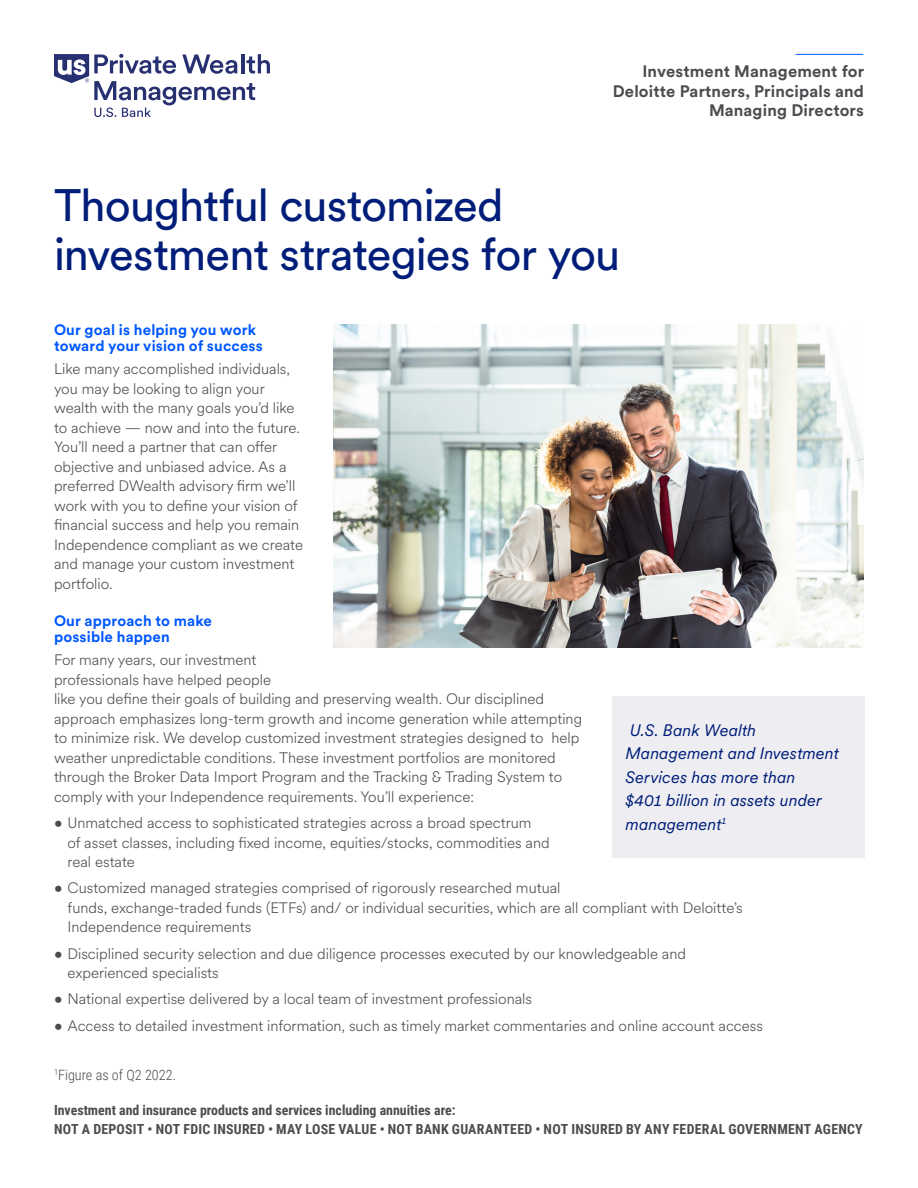
<style>
.page{position:relative;width:918px;height:1188px;background:#fff}
.page>*{position:absolute;margin:0;border:0;box-sizing:border-box;transform-origin:0 0}
.headline_-_H1{font:45px/49.5px "U.S.Bank Circular";letter-spacing:-.025em;color:#001e79}
.Accolade{font:italic 16.5px/23.4px "U.S.Bank Circular";color:#001e79}
.page_header_H2{font:700 16.5px/19.5px "U.S.Bank Circular";letter-spacing:.01em;color:#4c4c50;text-align:right}
.bullet_-_P{font:300 15px/19.5px "U.S.Bank Circular";color:#4c4c50}
.body_copy_pre_bullet{font:300 15px/19.5px "U.S.Bank Circular";color:#4c4c50}
.body_copy_-_P{font:300 15px/19.5px "U.S.Bank Circular";color:#4c4c50}
.bullet_last_-_P{font:300 15px "U.S.Bank Circular";color:#4c4c50}
.body_head-blue_-_H3{font:700 15px/16.5px "U.S.Bank Circular";letter-spacing:.01em;color:#0058ff}
.t1{font:300 14.25px "Roboto Condensed";color:#4c4c50}
.NNM_Disclosure{font:700 13.8px "Roboto Condensed";letter-spacing:.005em;color:#4c4c50}
</style>
<div class="page">
<svg style="left:54px;top:54px;width:216px;height:63px"></svg>
<img style="left:333px;top:324px;width:531px;height:324px">
<hr style="left:796px;top:54px;width:67px;height:1px;background:#0058ff">
<div style="left:612px;top:696px;width:252px;height:162px;background:#eeeef2"></div>
<p class="page_header_H2" style="left:613px;top:61px;width:253px">Investment Management for<br>Deloitte Partners, Principals and<br>Managing Directors</p>
<h1 class="headline_-_H1" style="left:54px;top:178px;width:568px">Thoughtful customized investment strategies for you</h1>
<h3 class="body_head-blue_-_H3" style="left:54px;top:321px;width:210px">Our goal is helping you work toward your vision of success</h3>
<p class="body_copy_-_P" style="left:54px;top:359px;width:251px">Like many accomplished individuals, you may be looking to align your wealth with the many goals you’d like to achieve — now and into the future.<br>You’ll need a partner that can offer objective and unbiased advice. As a preferred DWealth advisory firm we’ll work with you to define your vision of financial success and help you remain Independence compliant as we create and manage your custom investment portfolio.</p>
<h3 class="body_head-blue_-_H3" style="left:54px;top:612px;width:160px">Our approach to make possible happen</h3>
<p class="body_copy_pre_bullet" style="left:54px;top:650px;width:530px">For many years, our investment<br>professionals have helped people<br>like you define their goals of building and preserving wealth. Our disciplined approach emphasizes long-term growth and income generation while attempting to minimize risk. We develop customized investment strategies designed to help weather unpredictable conditions. These investment portfolios are monitored through the Broker Data Import Program and the Tracking &amp; Trading System to comply with your Independence requirements. You’ll experience:</p>
<p class="bullet_-_P" style="left:68px;top:813px;width:484px;text-indent:-14px">• Unmatched access to sophisticated strategies across a broad spectrum<br>of asset classes, including fixed income, equities/stocks, commodities and real estate</p>
<p class="bullet_-_P" style="left:68px;top:878px;width:677px;text-indent:-14px">• Customized managed strategies comprised of rigorously researched mutual<br>funds, exchange-traded funds (ETFs) and/ or individual securities, which are all compliant with Deloitte’s<br>Independence requirements</p>
<p class="bullet_-_P" style="left:68px;top:943px;width:620px;text-indent:-14px">• Disciplined security selection and due diligence processes executed by our knowledgeable and experienced specialists</p>
<p class="bullet_-_P" style="left:54px;top:989px;width:480px">• National expertise delivered by a local team of investment professionals</p>
<p class="bullet_last_-_P" style="left:54px;top:1015px;width:711px">• Access to detailed investment information, such as timely market commentaries and online account access</p>
<p class="t1" style="left:54px;top:1065px;width:124px"><sup>1</sup>Figure as of Q2 2022.</p>
<h2 class="Accolade" style="left:626px;top:718px;width:215px">U.S. Bank Wealth<br>Management and Investment<br>Services has more than<br>$401 billion in assets under management<sup>1</sup></h2>
<p class="NNM_Disclosure" style="left:54px;top:1101px;width:403px">Investment and insurance products and services including annuities are:</p>
<p class="NNM_Disclosure" style="left:54px;top:1119px;width:810px">NOT A DEPOSIT • NOT FDIC INSURED • MAY LOSE VALUE • NOT BANK GUARANTEED • NOT INSURED BY ANY FEDERAL GOVERNMENT AGENCY</p>
</div>
